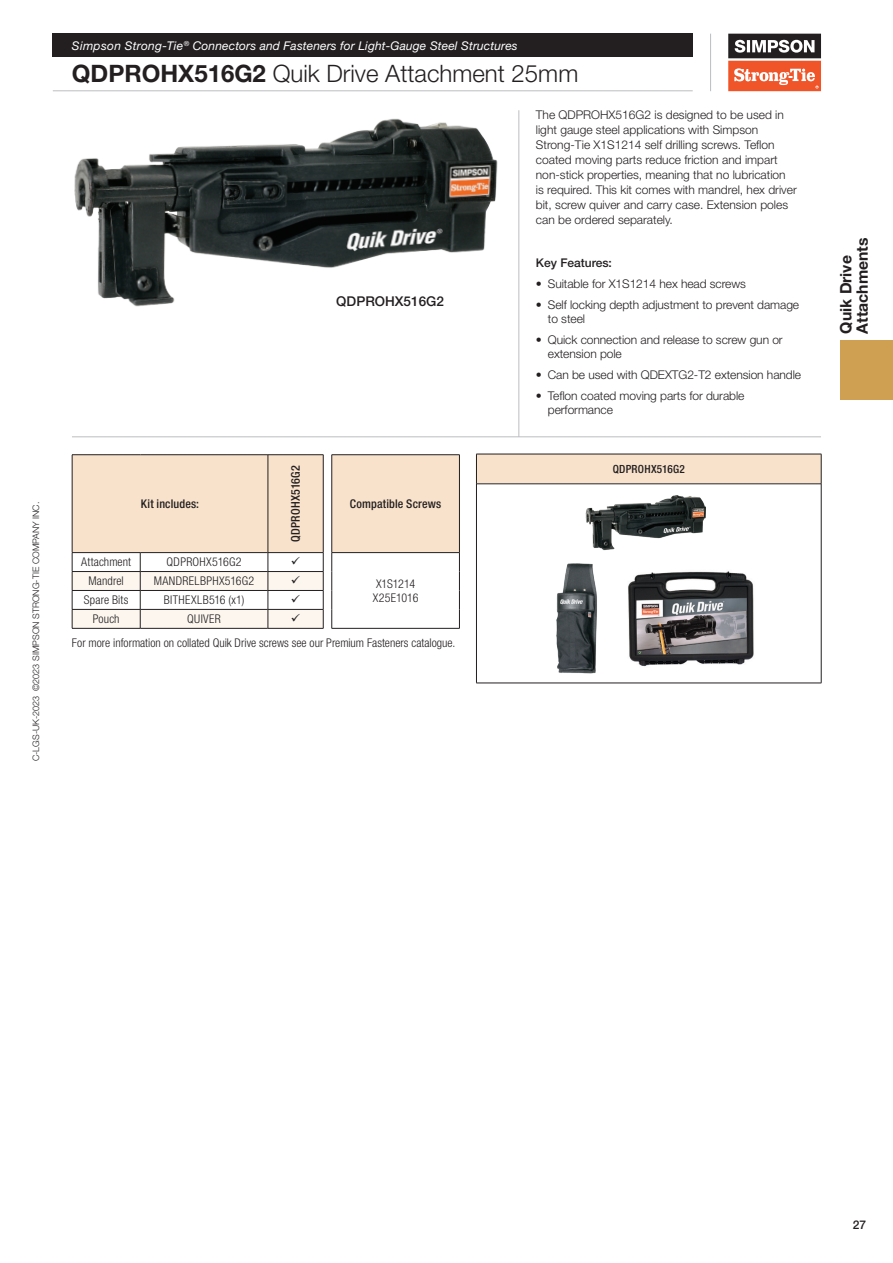
<style>
.page{position:relative;width:893px;height:1263px;background:#fff}
.page>*{position:absolute;margin:0;border:0;box-sizing:border-box;transform-origin:0 0}
.page_header{font:300 24px "Helvetica Neue LT Std";color:#231f20}
.t1{font:700 15.75px/16.5px "Helvetica Neue LT Std";color:#231f20}
.Caption_9_Center{font:500 13.5px "Helvetica Neue LT Std";color:#231f20}
.paragraph_body_8_9_4{font:300 12px/15px "Helvetica Neue LT Std";color:#231f20}
.Table_body{font:300 condensed 12px "Helvetica Neue LT Std";letter-spacing:.02em;color:#231f20}
.Footnote_QD{font:300 condensed 12px "Helvetica Neue LT Std";color:#231f20}
.t2{font:italic 12px "Helvetica Neue LT Std";letter-spacing:.01em;color:#fff}
.Table_header{font:500 condensed 12px "Helvetica Neue LT Std";letter-spacing:.015em;color:#231f20}
.bullets_without_extr{font:500 12px "Helvetica Neue LT Std";color:#231f20}
.Table_body-2{font:300 condensed 12px "Helvetica Neue LT Std";letter-spacing:-.015em;color:#231f20}
.Table_header-2{font:500 condensed 11.25px "Helvetica Neue LT Std";letter-spacing:.02em;color:#231f20}
.t3{font:300 9px "Helvetica Neue LT Std";color:#231f20}
.s1{font-weight:700}
</style>
<div class="page">
<div style="left:839px;top:340px;width:53px;height:59px;background:#cfa052"></div>
<hr style="left:53px;top:90px;width:639px;height:1px;background:#bcbdc0">
<svg style="left:728px;top:33px;width:93px;height:59px"></svg>
<svg style="left:728px;top:34px;width:92px;height:57px"></svg>
<hr style="left:710px;top:34px;width:1px;height:57px;background:#bcbdc0">
<div style="left:53px;top:34px;width:639px;height:23px;background:#231f20"></div>
<div style="left:476px;top:454px;width:344px;height:29px;background:#f8e2cb"></div>
<hr style="left:476px;top:453px;width:345px;height:1px;background:#231f20">
<svg style="left:476px;top:454px;width:1px;height:29px"></svg>
<svg style="left:820px;top:454px;width:1px;height:29px"></svg>
<hr style="left:476px;top:483px;width:344px;height:1px;background:#231f20">
<hr style="left:476px;top:682px;width:345px;height:1px;background:#231f20">
<hr style="left:476px;top:483px;width:1px;height:199px;background:#231f20">
<hr style="left:820px;top:483px;width:1px;height:199px;background:#231f20">
<hr style="left:72px;top:436px;width:748px;height:1px;background:#bcbdc0">
<hr style="left:518px;top:110px;width:1px;height:327px;background:#bcbdc0">
<hr style="left:331px;top:628px;width:128px;height:1px;background:#231f20">
<hr style="left:267px;top:628px;width:56px;height:1px;background:#231f20">
<hr style="left:72px;top:628px;width:68px;height:1px;background:#231f20">
<hr style="left:140px;top:628px;width:127px;height:1px;background:#231f20">
<img style="left:556px;top:563px;width:41px;height:111px">
<img style="left:628px;top:571px;width:126px;height:96px">
<img style="left:585px;top:495px;width:121px;height:56px">
<img style="left:74px;top:118px;width:424px;height:189px">
<svg style="left:72px;top:454px;width:388px;height:174px"></svg>
<p class="t3" style="left:30px;top:761px;width:261px;rotate:-90deg">C-LGS-UK-2023 ©2023 SIMPSON STRONG-TIE COMPANY INC.</p>
<p class="t2" style="left:72px;top:38px;width:447px">Simpson Strong-Tie<sup>®</sup> Connectors and Fasteners for Light-Gauge Steel Structures</p>
<p class="page_header" style="left:72px;top:59px;width:507px"><span class="s1">QDPROHX516G2</span> Quik Drive Attachment 25mm</p>
<p class="paragraph_body_8_9_4" style="left:535px;top:107px;width:262px">The QDPROHX516G2 is designed to be used in light gauge steel applications with Simpson Strong-Tie X1S1214 self drilling screws. Teflon coated moving parts reduce friction and impart non-stick properties, meaning that no lubrication<br>is required. This kit comes with mandrel, hex driver bit, screw quiver and carry case. Extension poles can be ordered separately.</p>
<p class="bullets_without_extr" style="left:535px;top:256px;width:78px">Key Features:</p>
<p class="paragraph_body_8_9_4" style="left:535px;top:276px;width:211px">• Suitable for X1S1214 hex head screws</p>
<p class="paragraph_body_8_9_4" style="left:547px;top:297px;width:253px;line-height:14.1px;text-indent:-12px">• Self locking depth adjustment to prevent damage to steel</p>
<p class="paragraph_body_8_9_4" style="left:547px;top:332px;width:236px;line-height:14.1px;text-indent:-12px">• Quick connection and release to screw gun or extension pole</p>
<p class="paragraph_body_8_9_4" style="left:535px;top:367px;width:267px">• Can be used with QDEXTG2-T2 extension handle</p>
<p class="paragraph_body_8_9_4" style="left:547px;top:388px;width:198px;line-height:14.1px;text-indent:-12px">• Teflon coated moving parts for durable performance</p>
<p class="Caption_9_Center" style="left:336px;top:293px;width:109px">QDPROHX516G2</p>
<p class="Table_header" style="left:141px;top:496px;width:60px">Kit includes:</p>
<p class="Table_body" style="left:81px;top:555px;width:51px">Attachment</p>
<p class="Table_body" style="left:166px;top:555px;width:76px">QDPROHX516G2</p>
<p class="Table_body" style="left:88px;top:574px;width:37px">Mandrel</p>
<p class="Table_body" style="left:154px;top:574px;width:102px">MANDRELBPHX516G2</p>
<p class="Table_body" style="left:84px;top:593px;width:46px">Spare Bits</p>
<p class="Table_body" style="left:164px;top:593px;width:82px">BITHEXLB516 (x1)</p>
<p class="Table_body" style="left:93px;top:612px;width:28px">Pouch</p>
<p class="Table_body" style="left:187px;top:612px;width:35px">QUIVER</p>
<p class="Table_header" style="left:288px;top:542px;width:78px;rotate:-90deg">QDPROHX516G2</p>
<p class="Table_header" style="left:350px;top:496px;width:93px">Compatible Screws</p>
<p class="Table_body-2" style="left:376px;top:576px;width:40px">X1S1214</p>
<p class="Table_body" style="left:372px;top:590px;width:47px">X25E1016</p>
<p class="Footnote_QD" style="left:72px;top:635px;width:384px">For more information on collated Quik Drive screws see our Premium Fasteners catalogue.</p>
<p class="Table_header-2" style="left:612px;top:462px;width:74px">QDPROHX516G2</p>
<h2 class="t1" style="left:836px;top:333px;width:97px;rotate:-90deg">Quik Drive<br>Attachments</h2>
<p class="bullets_without_extr" style="left:852px;top:1216px;width:15px">27</p>
</div>
